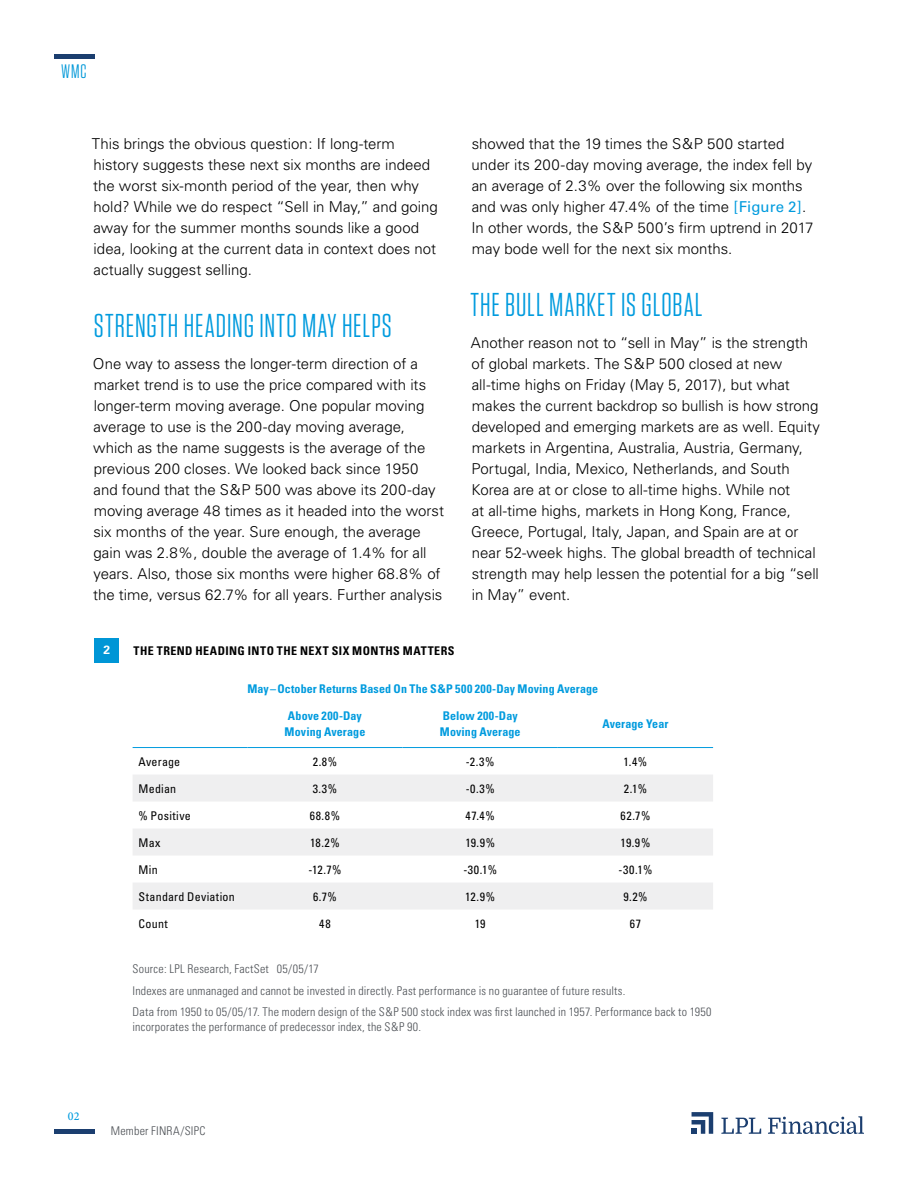
<style>
.page{position:relative;width:918px;height:1188px;background:#fff}
.page>*{position:absolute;margin:0;border:0;box-sizing:border-box;transform-origin:0 0}
.t1{font:33px "Tungsten Narrow";letter-spacing:.03em;color:#009bde}
.t2{font:19.5px "Tungsten Narrow";color:#0098d8}
.t3{font:300 15px/21px "Univers";color:#000}
.t4{font:300 condensed 12px/21.8px "Univers";letter-spacing:.02em;color:#4b4f54}
.t5{font:condensed 12px "Univers";letter-spacing:.02em;color:#000}
.t6{font:700 condensed 12px/16.5px "Univers";letter-spacing:.005em;color:#009bde}
.t7{font:700 condensed 12px "Univers";letter-spacing:.04em;color:#000}
.t8{font:500 12px "Minion Pro";color:#009bde}
.t9{font:700 12px "Univers";color:#fff}
.s1{font-weight:400;color:#009bde}
</style>
<div class="page">
<hr style="left:54px;top:1130px;width:40px;height:4px;background:#1b3e6f">
<hr style="left:54px;top:54px;width:40px;height:4px;background:#1b3e6f">
<svg style="left:692px;top:1112px;width:21px;height:22px"></svg>
<svg style="left:721px;top:1118px;width:40px;height:16px"></svg>
<svg style="left:768px;top:1116px;width:96px;height:18px"></svg>
<div style="left:94px;top:638px;width:25px;height:25px;background:#0096d6"></div>
<svg style="left:133px;top:775px;width:580px;height:134px;fill:#efeff0"></svg>
<hr style="left:133px;top:747px;width:114px;height:1px;background:#009bde">
<hr style="left:247px;top:747px;width:156px;height:1px;background:#009bde">
<hr style="left:403px;top:747px;width:155px;height:1px;background:#009bde">
<hr style="left:558px;top:747px;width:155px;height:1px;background:#009bde">
<h2 class="t2" style="left:61px;top:62px;width:27px">WMC</h2>
<p class="t3" style="left:92px;top:133px;width:348px">This brings the obvious question: If long-term history suggests these next six months are indeed the worst six-month period of the year, then why hold? While we do respect “Sell in May,” and going away for the summer months sounds like a good idea, looking at the current data in context does not actually suggest selling.</p>
<h1 class="t1" style="left:94px;top:310px;width:299px">STRENGTH HEADING INTO MAY HELPS</h1>
<p class="t3" style="left:93px;top:353px;width:353px">One way to assess the longer-term direction of a market trend is to use the price compared with its longer-term moving average. One popular moving average to use is the 200-day moving average, which as the name suggests is the average of the previous 200 closes. We looked back since 1950 and found that the S&amp;P 500 was above its 200-day moving average 48 times as it headed into the worst six months of the year. Sure enough, the average gain was 2.8%, double the average of 1.4% for all years. Also, those six months were higher 68.8% of the time, versus 62.7% for all years. Further analysis</p>
<p class="t3" style="left:471px;top:133px;width:344px">showed that the 19 times the S&amp;P 500 started under its 200-day moving average, the index fell by an average of 2.3% over the following six months and was only higher 47.4% of the time <span class="s1">[Figure 2]</span>.<br>In other words, the S&amp;P 500’s firm uptrend in 2017 may bode well for the next six months.</p>
<h1 class="t1" style="left:470px;top:289px;width:234px">THE BULL MARKET IS GLOBAL</h1>
<p class="t3" style="left:471px;top:332px;width:351px">Another reason not to “sell in May” is the strength of global markets. The S&amp;P 500 closed at new all-time highs on Friday (May 5, 2017), but what makes the current backdrop so bullish is how strong developed and emerging markets are as well. Equity markets in Argentina, Australia, Austria, Germany, Portugal, India, Mexico, Netherlands, and South Korea are at or close to all-time highs. While not<br>at all-time highs, markets in Hong Kong, France, Greece, Portugal, Italy, Japan, and Spain are at or near 52-week highs. The global breadth of technical strength may help lessen the potential for a big “sell in May” event.</p>
<p class="t9" style="left:103px;top:643px;width:8px">2</p>
<p class="t7" style="left:134px;top:644px;width:323px">THE TREND HEADING INTO THE NEXT SIX MONTHS MATTERS</p>
<p class="t6" style="left:247px;top:681px;width:352px">May–October Returns Based On The S&amp;P 500 200-Day Moving Average</p>
<p class="t6" style="left:285px;top:707px;width:82px">Above 200-Day<br>Moving Average</p>
<p class="t6" style="left:440px;top:707px;width:82px">Below 200-Day<br>Moving Average</p>
<p class="t6" style="left:602px;top:716px;width:67px">Average Year</p>
<p class="t5" style="left:139px;top:754px;width:43px">Average</p>
<p class="t5" style="left:313px;top:754px;width:26px">2.8%</p>
<p class="t5" style="left:466px;top:754px;width:30px">-2.3%</p>
<p class="t5" style="left:624px;top:754px;width:25px">1.4%</p>
<p class="t5" style="left:139px;top:781px;width:39px">Median</p>
<p class="t5" style="left:313px;top:781px;width:26px">3.3%</p>
<p class="t5" style="left:466px;top:781px;width:31px">-0.3%</p>
<p class="t5" style="left:624px;top:781px;width:25px">2.1%</p>
<p class="t5" style="left:139px;top:808px;width:54px">% Positive</p>
<p class="t5" style="left:310px;top:808px;width:32px">68.8%</p>
<p class="t5" style="left:466px;top:808px;width:31px">47.4%</p>
<p class="t5" style="left:621px;top:808px;width:31px">62.7%</p>
<p class="t5" style="left:139px;top:835px;width:23px">Max</p>
<p class="t5" style="left:310px;top:835px;width:31px">18.2%</p>
<p class="t5" style="left:465px;top:835px;width:31px">19.9%</p>
<p class="t5" style="left:621px;top:835px;width:31px">19.9%</p>
<p class="t5" style="left:139px;top:862px;width:21px">Min</p>
<p class="t5" style="left:308px;top:862px;width:35px">-12.7%</p>
<p class="t5" style="left:463px;top:862px;width:35px">-30.1%</p>
<p class="t5" style="left:619px;top:862px;width:35px">-30.1%</p>
<p class="t5" style="left:139px;top:889px;width:98px">Standard Deviation</p>
<p class="t5" style="left:313px;top:889px;width:25px">6.7%</p>
<p class="t5" style="left:465px;top:889px;width:31px">12.9%</p>
<p class="t5" style="left:623px;top:889px;width:26px">9.2%</p>
<p class="t5" style="left:139px;top:916px;width:31px">Count</p>
<p class="t5" style="left:319px;top:916px;width:13px">48</p>
<p class="t5" style="left:475px;top:916px;width:12px">19</p>
<p class="t5" style="left:630px;top:916px;width:13px">67</p>
<p class="t4" style="left:133px;top:958px;width:581px">Source: LPL Research, FactSet 05/05/17<br>Indexes are unmanaged and cannot be invested in directly. Past performance is no guarantee of future results.<br>Data from 1950 to 05/05/17. The modern design of the S&amp;P 500 stock index was first launched in 1957. Performance back to 1950</p>
<p class="t4" style="left:133px;top:1016px;width:290px">incorporates the performance of predecessor index, the S&amp;P 90.</p>
<p class="t8" style="left:68px;top:1108px;width:13px">02</p>
<p class="t4" style="left:111px;top:1120px;width:96px">Member FINRA/SIPC</p>
</div>
